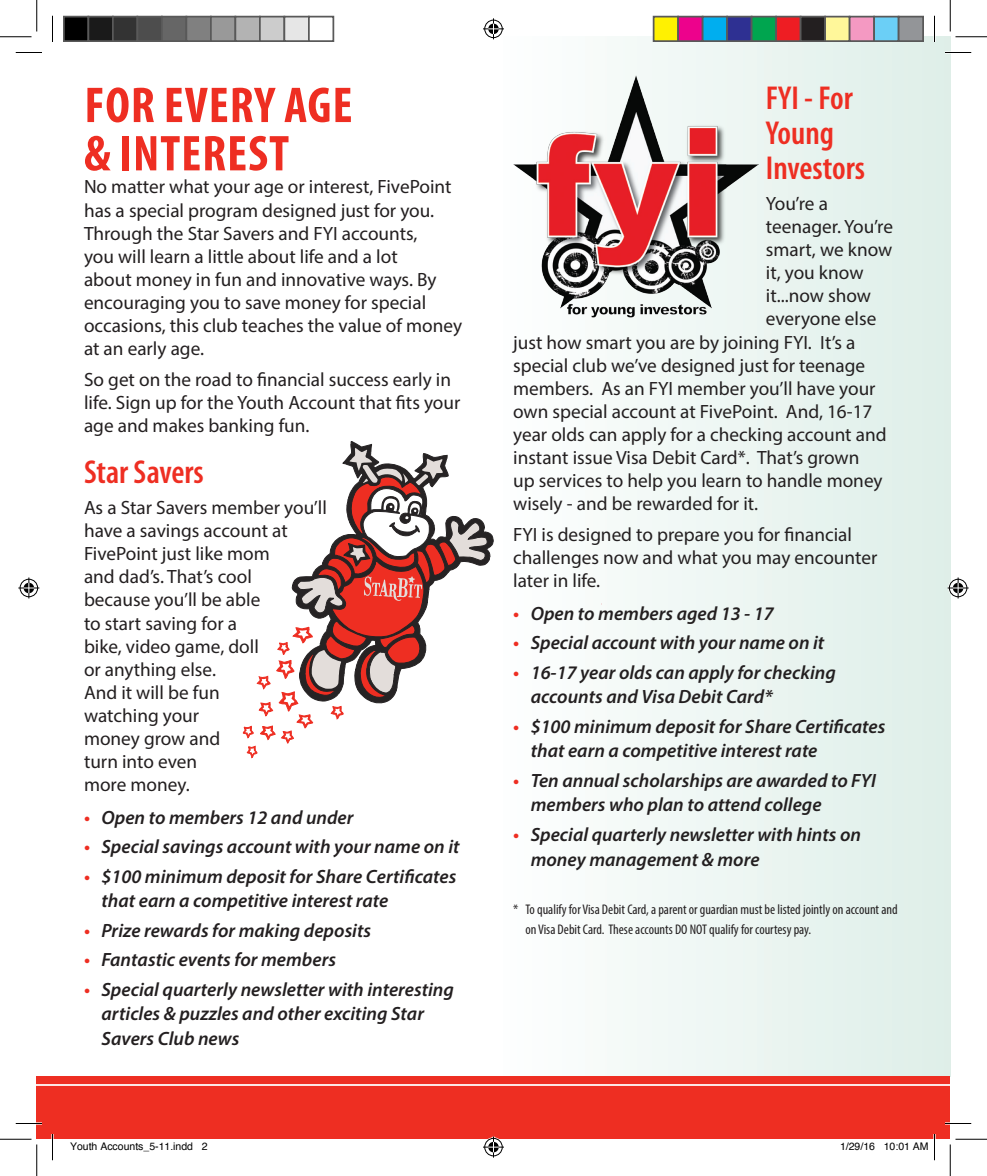
<style>
.page{position:relative;width:987px;height:1176px;background:#fff}
.page>*{position:absolute;margin:0;border:0;box-sizing:border-box;transform-origin:0 0}
.t1{font:700 condensed 50.75px/48.3px "Myriad Pro";letter-spacing:.02em;color:#ee2e22}
.t2{font:600 condensed 33.25px/35px "Myriad Pro";color:#ee2e22}
.t3{font:19.25px/23.1px "Myriad Pro";color:#231f20}
.t4{font:italic 600 19.25px/24.5px "Myriad Pro";color:#231f20}
.t5{font:condensed 14px/20.3px "Myriad Pro";color:#231f20}
.t6{font:10.5px "Helvetica";color:#000}
.s1{color:#ee2e22}
</style>
<div class="page">
<div style="left:494px;top:37px;width:456px;height:1039px;background:linear-gradient(to right,#feffff,#deeee8)"></div>
<div style="left:37px;top:1076px;width:913px;height:63px;background:#ee2e22"></div>
<hr style="left:37px;top:1084px;width:913px;height:2px;background:#fff">
<img style="left:513px;top:75px;width:245px;height:244px">
<svg style="left:243px;top:448px;width:245px;height:310px"></svg>
<hr style="left:945px;top:51px;width:26px;height:3px;background:#fff">
<hr style="left:16px;top:1122px;width:26px;height:3px;background:#fff">
<hr style="left:945px;top:1122px;width:26px;height:3px;background:#fff">
<hr style="left:51px;top:1134px;width:3px;height:26px;background:#fff">
<hr style="left:933px;top:16px;width:3px;height:26px;background:#fff">
<hr style="left:933px;top:1134px;width:3px;height:26px;background:#fff">
<svg style="left:16px;top:52px;width:26px;height:1px"></svg>
<svg style="left:945px;top:52px;width:26px;height:1px"></svg>
<svg style="left:16px;top:1123px;width:26px;height:1px"></svg>
<svg style="left:945px;top:1123px;width:26px;height:1px"></svg>
<svg style="left:52px;top:16px;width:1px;height:26px"></svg>
<svg style="left:52px;top:1134px;width:1px;height:26px"></svg>
<svg style="left:934px;top:16px;width:1px;height:26px"></svg>
<hr style="left:0;top:36px;width:32px;height:1px;background:#000">
<hr style="left:956px;top:36px;width:31px;height:1px;background:#000">
<hr style="left:0;top:1139px;width:32px;height:1px;background:#000">
<hr style="left:956px;top:1139px;width:31px;height:1px;background:#000">
<hr style="left:36px;top:0;width:1px;height:32px;background:#000">
<hr style="left:36px;top:1144px;width:1px;height:32px;background:#000">
<hr style="left:950px;top:0;width:1px;height:32px;background:#000">
<hr style="left:950px;top:1144px;width:1px;height:32px;background:#000">
<svg style="left:483px;top:18px;width:21px;height:21px"></svg>
<svg style="left:483px;top:1137px;width:21px;height:21px"></svg>
<svg style="left:18px;top:578px;width:21px;height:20px"></svg>
<svg style="left:948px;top:578px;width:21px;height:20px"></svg>
<div style="left:64px;top:17px;width:24px;height:24px;background:#000"></div>
<div style="left:63px;top:16px;width:26px;height:26px;border:2px solid #595959"></div>
<div style="left:88px;top:17px;width:25px;height:24px;background:#1a1a1a"></div>
<div style="left:88px;top:16px;width:26px;height:26px;border:2px solid #595959"></div>
<div style="left:113px;top:17px;width:24px;height:24px;background:#333"></div>
<div style="left:112px;top:16px;width:26px;height:26px;border:2px solid #595959"></div>
<div style="left:137px;top:17px;width:25px;height:24px;background:#4d4d4d"></div>
<div style="left:136px;top:16px;width:27px;height:26px;border:2px solid #595959"></div>
<div style="left:162px;top:17px;width:24px;height:24px;background:#666"></div>
<div style="left:161px;top:16px;width:26px;height:26px;border:2px solid #595959"></div>
<div style="left:186px;top:17px;width:25px;height:24px;background:#808080"></div>
<div style="left:186px;top:16px;width:26px;height:26px;border:2px solid #595959"></div>
<div style="left:211px;top:17px;width:24px;height:24px;background:#999"></div>
<div style="left:210px;top:16px;width:26px;height:26px;border:2px solid #595959"></div>
<div style="left:235px;top:17px;width:25px;height:24px;background:#b3b3b3"></div>
<div style="left:234px;top:16px;width:27px;height:26px;border:2px solid #595959"></div>
<div style="left:260px;top:17px;width:24px;height:24px;background:#ccc"></div>
<div style="left:259px;top:16px;width:26px;height:26px;border:2px solid #595959"></div>
<div style="left:284px;top:17px;width:25px;height:24px;background:#e6e6e6"></div>
<div style="left:284px;top:16px;width:26px;height:26px;border:2px solid #595959"></div>
<div style="left:308px;top:16px;width:26px;height:26px;border:2px solid #595959"></div>
<div style="left:654px;top:17px;width:24px;height:24px;background:#fff101"></div>
<div style="left:653px;top:16px;width:26px;height:26px;border:2px solid #595959"></div>
<div style="left:678px;top:17px;width:25px;height:24px;background:#ed028c"></div>
<div style="left:677px;top:16px;width:27px;height:26px;border:2px solid #595959"></div>
<div style="left:703px;top:17px;width:24px;height:24px;background:#00aeef"></div>
<div style="left:702px;top:16px;width:26px;height:26px;border:2px solid #595959"></div>
<div style="left:727px;top:17px;width:25px;height:24px;background:#2e3092"></div>
<div style="left:726px;top:16px;width:26px;height:26px;border:2px solid #595959"></div>
<div style="left:752px;top:17px;width:24px;height:24px;background:#00a54f"></div>
<div style="left:751px;top:16px;width:26px;height:26px;border:2px solid #595959"></div>
<div style="left:776px;top:17px;width:25px;height:24px;background:#ee1d23"></div>
<div style="left:775px;top:16px;width:27px;height:26px;border:2px solid #595959"></div>
<div style="left:801px;top:17px;width:24px;height:24px;background:#231f20"></div>
<div style="left:800px;top:16px;width:26px;height:26px;border:2px solid #595959"></div>
<div style="left:825px;top:17px;width:25px;height:24px;background:#fff79a"></div>
<div style="left:824px;top:16px;width:26px;height:26px;border:2px solid #595959"></div>
<div style="left:850px;top:17px;width:24px;height:24px;background:#f499c2"></div>
<div style="left:849px;top:16px;width:26px;height:26px;border:2px solid #595959"></div>
<div style="left:874px;top:17px;width:25px;height:24px;background:#6bcff6"></div>
<div style="left:873px;top:16px;width:27px;height:26px;border:2px solid #595959"></div>
<div style="left:899px;top:17px;width:24px;height:24px;background:#939598"></div>
<div style="left:898px;top:16px;width:26px;height:26px;border:2px solid #595959"></div>
<svg style="left:933px;top:1134px;width:2px;height:26px"></svg>
<h1 class="t1" style="left:84px;top:82px;width:270px">FOR EVERY AGE &amp; INTEREST</h1>
<p class="t3" style="left:84px;top:175px;width:380px">No matter what your age or interest, FivePoint has a special program designed just for you.<br>Through the Star Savers and FYI accounts,<br>you will learn a little about life and a lot<br>about money in fun and innovative ways. By encouraging you to save money for special occasions, this club teaches the value of money at an early age.</p>
<p class="t3" style="left:84px;top:368px;width:378px">So get on the road to financial success early in life. Sign up for the Youth Account that fits your age and makes banking fun.</p>
<h2 class="t2" style="left:84px;top:455px;width:121px">Star Savers</h2>
<p class="t3" style="left:84px;top:496px;width:244px">As a Star Savers member you’ll have a savings account at<br>FivePoint just like mom<br>and dad’s. That’s cool<br>because you’ll be able<br>to start saving for a<br>bike, video game, doll<br>or anything else.<br>And it will be fun<br>watching your<br>money grow and<br>turn into even<br>more money.</p>
<p class="t4" style="left:84px;top:804px;width:271px"><span class="s1">•</span> Open to members 12 and under</p>
<p class="t4" style="left:84px;top:834px;width:377px"><span class="s1">•</span> Special savings account with your name on it</p>
<p class="t4" style="left:101px;top:864px;width:356px;text-indent:-17px"><span class="s1">•</span> $100 minimum deposit for Share Certificates that earn a competitive interest rate</p>
<p class="t4" style="left:84px;top:918px;width:289px"><span class="s1">•</span> Prize rewards for making deposits</p>
<p class="t4" style="left:84px;top:947px;width:253px"><span class="s1">•</span> Fantastic events for members</p>
<p class="t4" style="left:101px;top:977px;width:354px;text-indent:-17px"><span class="s1">•</span> Special quarterly newsletter with interesting articles &amp; puzzles and other exciting Star<br>Savers Club news</p>
<h2 class="t2" style="left:766px;top:81px;width:101px">FYI - For<br>Young<br>Investors</h2>
<p class="t3" style="left:766px;top:192px;width:64px">You’re a</p>
<p class="t3" style="left:766px;top:215px;width:129px">teenager. You’re</p>
<p class="t3" style="left:766px;top:238px;width:128px">smart, we know</p>
<p class="t3" style="left:766px;top:261px;width:99px">it, you know</p>
<p class="t3" style="left:766px;top:284px;width:107px">it...now show</p>
<p class="t3" style="left:766px;top:307px;width:112px">everyone else</p>
<p class="t3" style="left:513px;top:330px;width:344px">just how smart you are by joining FYI. It’s a</p>
<p class="t3" style="left:513px;top:353px;width:353px">special club we’ve designed just for teenage</p>
<p class="t3" style="left:513px;top:376px;width:364px">members. As an FYI member you’ll have your</p>
<p class="t3" style="left:513px;top:400px;width:361px">own special account at FivePoint. And, 16-17</p>
<p class="t3" style="left:513px;top:423px;width:375px">year olds can apply for a checking account and</p>
<p class="t3" style="left:513px;top:446px;width:348px">instant issue Visa Debit Card*. That’s grown</p>
<p class="t3" style="left:513px;top:469px;width:371px">up services to help you learn to handle money</p>
<p class="t3" style="left:513px;top:492px;width:246px">wisely - and be rewarded for it.</p>
<p class="t3" style="left:513px;top:523px;width:366px">FYI is designed to prepare you for financial challenges now and what you may encounter later in life.</p>
<p class="t4" style="left:513px;top:601px;width:262px"><span class="s1">•</span> Open to members aged 13 - 17</p>
<p class="t4" style="left:513px;top:630px;width:313px"><span class="s1">•</span> Special account with your name on it</p>
<p class="t4" style="left:531px;top:660px;width:307px;text-indent:-17px"><span class="s1">•</span> 16-17 year olds can apply for checking accounts and Visa Debit Card*</p>
<p class="t4" style="left:531px;top:714px;width:356px;text-indent:-17px"><span class="s1">•</span> $100 minimum deposit for Share Certificates that earn a competitive interest rate</p>
<p class="t4" style="left:531px;top:768px;width:347px;text-indent:-17px"><span class="s1">•</span> Ten annual scholarships are awarded to FYI members who plan to attend college</p>
<p class="t4" style="left:531px;top:822px;width:332px;text-indent:-17px"><span class="s1">•</span> Special quarterly newsletter with hints on money management &amp; more</p>
<p class="t5" style="left:525px;top:899px;width:374px;text-indent:-12px">* To qualify for Visa Debit Card, a parent or guardian must be listed jointly on account and on Visa Debit Card. These accounts DO NOT qualify for courtesy pay.</p>
<p class="t6" style="left:70px;top:1138px;width:139px">Youth Accounts_5-11.indd 2</p>
<p class="t6" style="left:840px;top:1138px;width:90px">1/29/16 10:01 AM</p>
</div>
